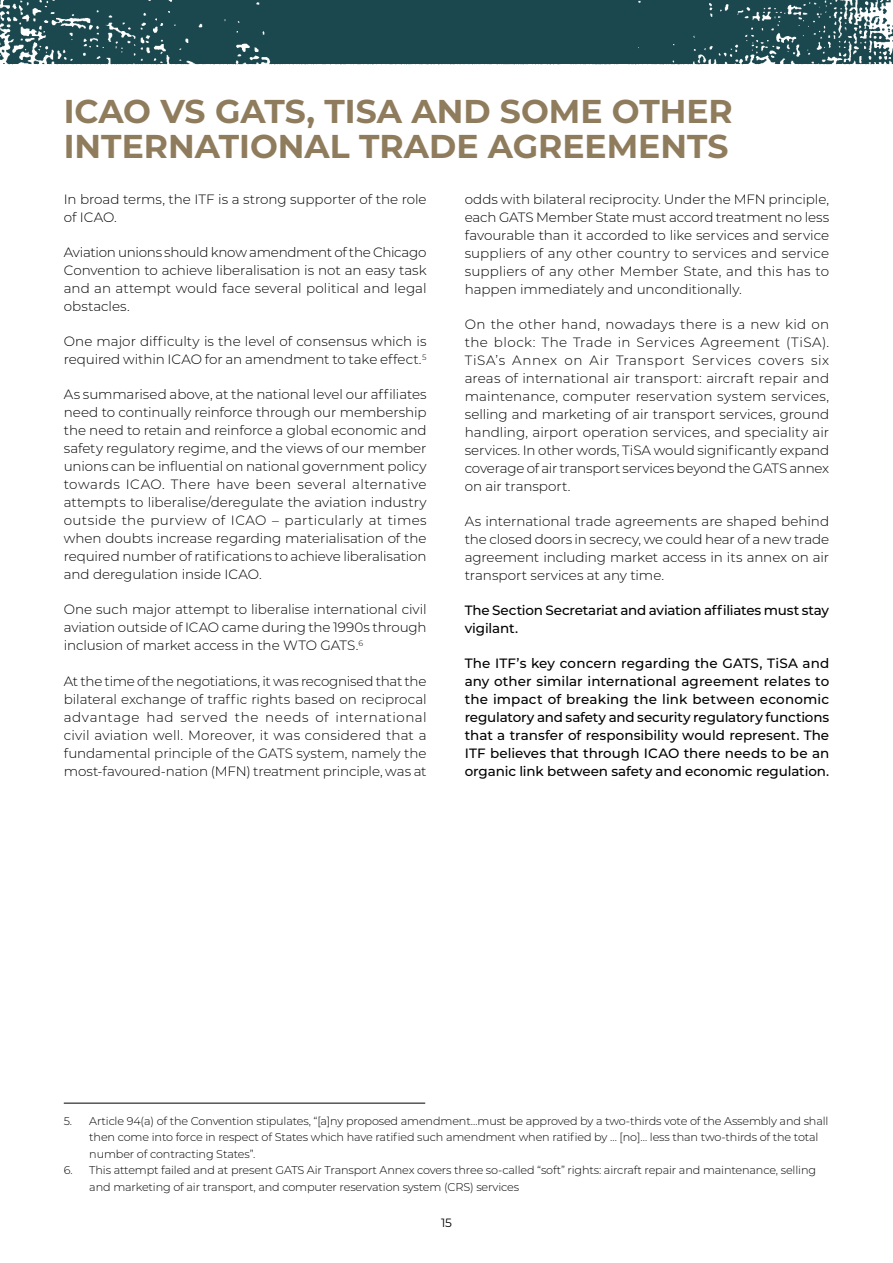
<style>
.page{position:relative;width:893px;height:1263px;background:#fff}
.page>*{position:absolute;margin:0;border:0;box-sizing:border-box;transform-origin:0 0}
.t1{font:700 33px/34.5px "Montserrat";color:#8f7c5c}
.t2{font:300 13.5px/18px "Montserrat";letter-spacing:-.005em;color:#000;text-align:justify}
.t3{font:500 13.5px/18px "Montserrat";letter-spacing:-.01em;color:#000}
.t4{font:12px "Montserrat";color:#000}
.t5{font:300 11.25px/16.5px "Montserrat";letter-spacing:-.015em;color:#000}
</style>
<div class="page">
<img style="left:0;top:0;width:893px;height:65px">
<hr style="left:64px;top:1103px;width:361px;height:1px;background:#000">
<h1 class="t1" style="left:64px;top:92px;width:671px">ICAO VS GATS, TISA AND SOME OTHER<br>INTERNATIONAL TRADE AGREEMENTS</h1>
<p class="t2" style="left:64px;top:190px;width:364px">In broad terms, the ITF is a strong supporter of the role of ICAO.</p>
<p class="t2" style="left:64px;top:243px;width:364px">Aviation unions should know amendment of the Chicago Convention to achieve liberalisation is not an easy task and an attempt would face several political and legal obstacles.</p>
<p class="t2" style="left:64px;top:332px;width:364px">One major difficulty is the level of consensus which is required within ICAO for an amendment to take effect.<sup>5</sup></p>
<p class="t2" style="left:64px;top:385px;width:364px">As summarised above, at the national level our affiliates need to continually reinforce through our membership the need to retain and reinforce a global economic and safety regulatory regime, and the views of our member unions can be influential on national government policy towards ICAO. There have been several alternative attempts to liberalise/deregulate the aviation industry outside the purview of ICAO – particularly at times when doubts increase regarding materialisation of the required number of ratifications to achieve liberalisation and deregulation inside ICAO.</p>
<p class="t2" style="left:64px;top:600px;width:364px">One such major attempt to liberalise international civil aviation outside of ICAO came during the 1990s through inclusion of market access in the WTO GATS.<sup>6</sup></p>
<p class="t2" style="left:64px;top:671px;width:364px">At the time of the negotiations, it was recognised that the bilateral exchange of traffic rights based on reciprocal advantage had served the needs of international civil aviation well. Moreover, it was considered that a fundamental principle of the GATS system, namely the most-favoured-nation (MFN) treatment principle, was at</p>
<p class="t2" style="left:465px;top:190px;width:366px">odds with bilateral reciprocity. Under the MFN principle, each GATS Member State must accord treatment no less favourable than it accorded to like services and service suppliers of any other country to services and service suppliers of any other Member State, and this has to happen immediately and unconditionally.</p>
<p class="t2" style="left:465px;top:315px;width:366px">On the other hand, nowadays there is a new kid on the block: The Trade in Services Agreement (TiSA).<br>TiSA’s Annex on Air Transport Services covers six areas of international air transport: aircraft repair and maintenance, computer reservation system services, selling and marketing of air transport services, ground handling, airport operation services, and speciality air services. In other words, TiSA would significantly expand coverage of air transport services beyond the GATS annex on air transport.</p>
<p class="t2" style="left:465px;top:512px;width:366px">As international trade agreements are shaped behind the closed doors in secrecy, we could hear of a new trade agreement including market access in its annex on air transport services at any time.</p>
<p class="t3" style="left:465px;top:601px;width:366px">The Section Secretariat and aviation affiliates must stay vigilant.</p>
<p class="t3" style="left:465px;top:654px;width:366px;text-align:justify">The ITF’s key concern regarding the GATS, TiSA and any other similar international agreement relates to the impact of breaking the link between economic regulatory and safety and security regulatory functions that a transfer of responsibility would represent. The ITF believes that through ICAO there needs to be an organic link between safety and economic regulation.</p>
<p class="t5" style="left:89px;top:1112px;width:741px;text-indent:-26px">5. Article 94(a) of the Convention stipulates, “[a]ny proposed amendment…must be approved by a two-thirds vote of the Assembly and shall then come into force in respect of States which have ratified such amendment when ratified by … [no]… less than two-thirds of the total number of contracting States”.</p>
<p class="t5" style="left:89px;top:1161px;width:728px;text-indent:-26px">6. This attempt failed and at present GATS Air Transport Annex covers three so-called “soft” rights: aircraft repair and maintenance, selling and marketing of air transport, and computer reservation system (CRS) services</p>
<p class="t4" style="left:441px;top:1214px;width:12px">15</p>
</div>
